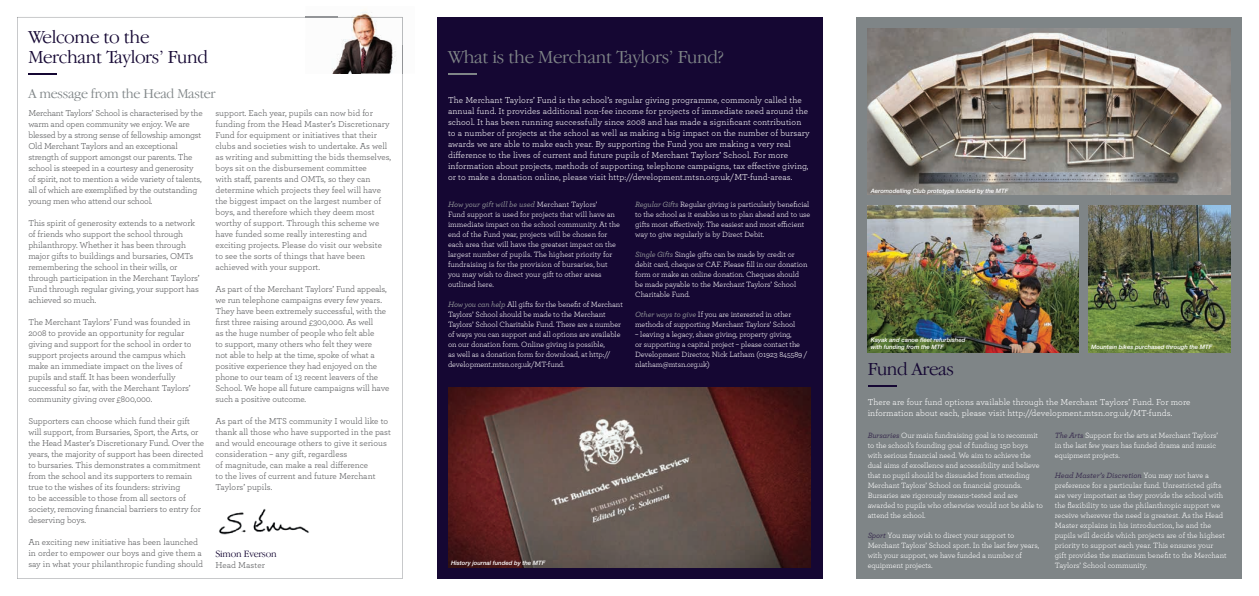
<style>
.page{position:relative;width:1259px;height:596px;background:#fff}
.page>*{position:absolute;margin:0;border:0;box-sizing:border-box;transform-origin:0 0}
.t1{font:300 19px/20px "Garamond IT Cby BT";letter-spacing:-.02em;color:#150733}
.t2{font:300 19px "Garamond IT Cby BT";letter-spacing:-.02em;color:#7f8587}
.t3{font:300 14px "Garamond IT Cby BT";letter-spacing:-.02em;color:#7f8587}
.t4{font:300 10px "Garamond IT Cby BT";letter-spacing:-.02em;color:#150733}
.t5{font:9px/11px "Archer";letter-spacing:-.01em;color:#57585a}
.t6{font:9px/11px "Archer";letter-spacing:.01em;color:#fff}
.t7{font:8px/10px "Archer";letter-spacing:-.01em;color:#fff}
.t8{font:italic 500 6px/7.2px "Helvetica Neue";color:#fff}
.s1{font-weight:500;font-style:italic;color:#939799}
.s2{font-weight:500;font-style:italic;color:#372a4d}
</style>
<div class="page">
<div style="left:856px;top:17px;width:385px;height:561px;background:#7f8587"></div>
<div style="left:437px;top:17px;width:385px;height:561px;background:#150733"></div>
<svg style="left:17px;top:17px;width:386px;height:561px"></svg>
<img style="left:305px;top:12px;width:97px;height:61px">
<img style="left:338px;top:17px;width:65px;height:28px">
<img style="left:305px;top:17px;width:33px;height:1px">
<svg style="left:402px;top:45px;width:1px;height:28px"></svg>
<img style="left:215px;top:508px;width:98px;height:29px">
<svg style="left:28px;top:73px;width:29px;height:1px"></svg>
<svg style="left:448px;top:73px;width:29px;height:1px"></svg>
<svg style="left:868px;top:385px;width:28px;height:1px"></svg>
<img style="left:448px;top:387px;width:363px;height:180px">
<img style="left:867px;top:28px;width:363px;height:167px">
<img style="left:1088px;top:205px;width:142px;height:147px">
<img style="left:867px;top:205px;width:211px;height:147px">
<h1 class="t1" style="left:28px;top:26px;width:181px">Welcome to the<br>Merchant Taylors’ Fund</h1>
<h2 class="t3" style="left:28px;top:85px;width:189px">A message from the Head Master</h2>
<p class="t5" style="left:28px;top:107px;width:176px">Merchant Taylors’ School is characterised by the warm and open community we enjoy. We are blessed by a strong sense of fellowship amongst Old Merchant Taylors and an exceptional strength of support amongst our parents. The school is steeped in a courtesy and generosity of spirit, not to mention a wide variety of talents, all of which are exemplified by the outstanding young men who attend our school.</p>
<p class="t5" style="left:28px;top:217px;width:173px">This spirit of generosity extends to a network of friends who support the school through philanthropy. Whether it has been through major gifts to buildings and bursaries, OMTs remembering the school in their wills, or through participation in the Merchant Taylors’ Fund through regular giving, your support has achieved so much.</p>
<p class="t5" style="left:28px;top:316px;width:165px">The Merchant Taylors’ Fund was founded in 2008 to provide an opportunity for regular giving and support for the school in order to support projects around the campus which make an immediate impact on the lives of pupils and staff. It has been wonderfully successful so far, with the Merchant Taylors’ community giving over £800,000.</p>
<p class="t5" style="left:28px;top:415px;width:177px">Supporters can choose which fund their gift will support, from Bursaries, Sport, the Arts, or the Head Master’s Discretionary Fund. Over the years, the majority of support has been directed to bursaries. This demonstrates a commitment from the school and its supporters to remain true to the wishes of its founders: striving<br>to be accessible to those from all sectors of society, removing financial barriers to entry for deserving boys.</p>
<p class="t5" style="left:28px;top:536px;width:176px">An exciting new initiative has been launched in order to empower our boys and give them a say in what your philanthropic funding should</p>
<p class="t5" style="left:215px;top:107px;width:177px">support. Each year, pupils can now bid for funding from the Head Master’s Discretionary Fund for equipment or initiatives that their clubs and societies wish to undertake. As well as writing and submitting the bids themselves, boys sit on the disbursement committee<br>with staff, parents and OMTs, so they can determine which projects they feel will have the biggest impact on the largest number of boys, and therefore which they deem most worthy of support. Through this scheme we have funded some really interesting and exciting projects. Please do visit our website to see the sorts of things that have been achieved with your support.</p>
<p class="t5" style="left:215px;top:283px;width:175px">As part of the Merchant Taylors’ Fund appeals, we run telephone campaigns every few years.<br>They have been extremely successful, with the first three raising around £300,000. As well<br>as the huge number of people who felt able<br>to support, many others who felt they were<br>not able to help at the time, spoke of what a positive experience they had enjoyed on the phone to our team of 13 recent leavers of the School. We hope all future campaigns will have such a positive outcome.</p>
<p class="t5" style="left:215px;top:415px;width:177px">As part of the MTS community I would like to thank all those who have supported in the past and would encourage others to give it serious consideration – any gift, regardless<br>of magnitude, can make a real difference<br>to the lives of current and future Merchant Taylors’ pupils.</p>
<p class="t4" style="left:215px;top:547px;width:63px">Simon Everson</p>
<p class="t5" style="left:215px;top:558px;width:51px">Head Master</p>
<h1 class="t2" style="left:448px;top:46px;width:277px">What is the Merchant Taylors’ Fund?</h1>
<p class="t6" style="left:448px;top:94px;width:363px">The Merchant Taylors’ Fund is the school’s regular giving programme, commonly called the annual fund. It provides additional non-fee income for projects of immediate need around the school. It has been running successfully since 2008 and has made a significant contribution to a number of projects at the school as well as making a big impact on the number of bursary awards we are able to make each year. By supporting the Fund you are making a very real difference to the lives of current and future pupils of Merchant Taylors’ School. For more information about projects, methods of supporting, telephone campaigns, tax effective giving, or to make a donation online, please visit http://development.mtsn.org.uk/MT-fund-areas.</p>
<p class="t7" style="left:448px;top:199px;width:173px"><span class="s1">How your gift will be used</span> Merchant Taylors’<br>Fund support is used for projects that will have an immediate impact on the school community. At the end of the Fund year, projects will be chosen for each area that will have the greatest impact on the largest number of pupils. The highest priority for fundraising is for the provision of bursaries, but you may wish to direct your gift to other areas outlined here.</p>
<p class="t7" style="left:448px;top:299px;width:176px"><span class="s1">How you can help</span> All gifts for the benefit of Merchant Taylors’ School should be made to the Merchant Taylors’ School Charitable Fund. There are a number of ways you can support and all options are available on our donation form. Online giving is possible,<br>as well as a donation form for download, at http:// development.mtsn.org.uk/MT-fund.</p>
<p class="t7" style="left:635px;top:199px;width:177px"><span class="s1">Regular Gifts</span> Regular giving is particularly beneficial to the school as it enables us to plan ahead and to use gifts most effectively. The easiest and most efficient way to give regularly is by Direct Debit.</p>
<p class="t7" style="left:635px;top:249px;width:174px"><span class="s1">Single Gifts</span> Single gifts can be made by credit or debit card, cheque or CAF. Please fill in our donation form or make an online donation. Cheques should be made payable to the Merchant Taylors’ School Charitable Fund.</p>
<p class="t7" style="left:635px;top:309px;width:162px"><span class="s1">Other ways to give</span> If you are interested in other methods of supporting Merchant Taylors’ School</p>
<p class="t7" style="left:635px;top:329px;width:174px">– leaving a legacy, share giving, property giving,<br>or supporting a capital project – please contact the Development Director, Nick Latham (01923 845589 / nlatham@mtsn.org.uk)</p>
<p class="t8" style="left:451px;top:558px;width:96px">History journal funded by the MTF</p>
<p class="t8" style="left:870px;top:187px;width:139px">Aeromodelling Club prototype funded by the MTF</p>
<p class="t8" style="left:870px;top:336px;width:96px">Kayak and canoe fleet refurbished with funding from the MTF</p>
<p class="t8" style="left:1091px;top:343px;width:123px">Mountain bikes purchased through the MTF</p>
<h1 class="t1" style="left:867px;top:358px;width:88px">Fund Areas</h1>
<p class="t6" style="left:867px;top:396px;width:324px">There are four fund options available through the Merchant Taylors’ Fund. For more information about each, please visit http://development.mtsn.org.uk/MT-funds.</p>
<p class="t7" style="left:867px;top:429px;width:177px"><span class="s2">Bursaries</span> Our main fundraising goal is to recommit to the school’s founding goal of funding 150 boys with serious financial need. We aim to achieve the dual aims of excellence and accessibility and believe that no pupil should be dissuaded from attending Merchant Taylors’ School on financial grounds.<br>Bursaries are rigorously means-tested and are awarded to pupils who otherwise would not be able to attend the school.</p>
<p class="t7" style="left:867px;top:529px;width:173px"><span class="s2">Sport</span> You may wish to direct your support to Merchant Taylors’ School sport. In the last few years, with your support, we have funded a number of equipment projects.</p>
<p class="t7" style="left:1054px;top:429px;width:165px"><span class="s2">The Arts</span> Support for the arts at Merchant Taylors’ in the last few years has funded drama and music equipment projects.</p>
<p class="t7" style="left:1054px;top:469px;width:173px"><span class="s2">Head Master’s Discretion</span> You may not have a preference for a particular fund. Unrestricted gifts are very important as they provide the school with the flexibility to use the philanthropic support we receive wherever the need is greatest. As the Head Master explains in his introduction, he and the pupils will decide which projects are of the highest priority to support each year. This ensures your gift provides the maximum benefit to the Merchant Taylors’ School community.</p>
</div>
